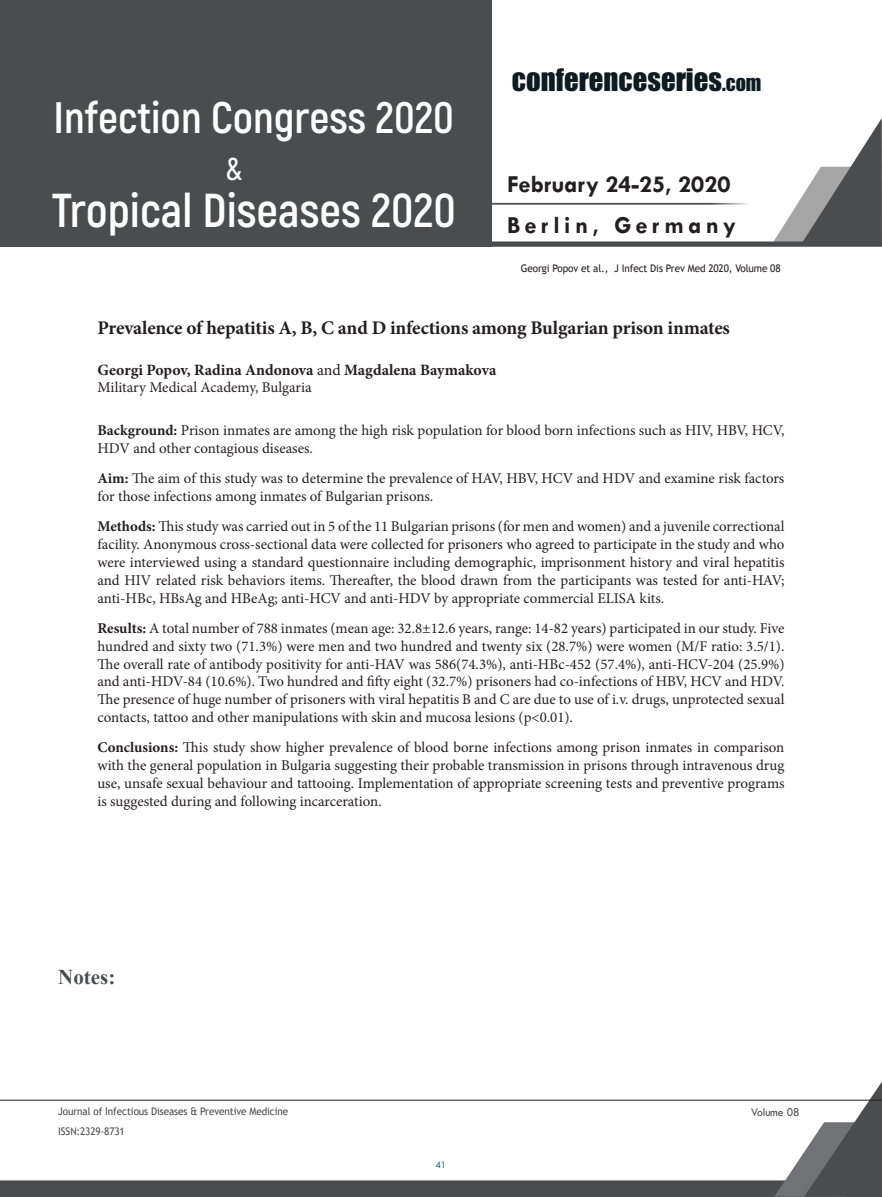
<style>
.page{position:relative;width:882px;height:1197px;background:#fff}
.page>*{position:absolute;margin:0;border:0;box-sizing:border-box;transform-origin:0 0}
.t1{font:700 47.6px "Akrobat";color:#fff}
.t2{font:700 44.1px "Akrobat";color:#fff}
.t3{font:600 31.5px "Akrobat";color:#fff}
.t4{font:28.7px "Impact";color:#101a21}
.t5{font:700 24.68px/41.1px "Tw Cen";letter-spacing:.02em;color:#231f20}
.t6{font:700 21px "Times New Roman";color:#4b4c4d}
.t7{font:700 19.25px "Minion Pro";letter-spacing:-.01em;color:#231f20}
.Name{font:700 15.75px "Minion Pro";color:#231f20}
.Abstract{font:14.88px/17.8px "Minion Pro";letter-spacing:-.005em;color:#231f20;text-align:justify}
.Affiliation{font:14.88px "Minion Pro";color:#231f20}
.t8{font:12.25px "Tw Cen";letter-spacing:-.01em;color:#4b4c4d;scale:.95 1}
.t9{font:10.5px "Trebuchet MS";letter-spacing:-.01em;color:#4b4c4d;scale:.95 1}
.t10{font:10.5px "Trebuchet MS";letter-spacing:-.01em;color:#231f20;scale:.95 1}
.t11{font:10.5px "Tw Cen";color:#1b6a76;scale:.95 1}
.s1{font-size:20.12px}
.s2{font-weight:400}
.s3{font-weight:700}
</style>
<div class="page">
<div style="left:0;top:0;width:492px;height:247px;background:#4b4c4d"></div>
<svg style="left:492px;top:118px;width:390px;height:129px"></svg>
<hr style="left:486px;top:203px;width:280px;height:2px;background:#4b4c4d">
<svg style="left:0;top:1081px;width:882px;height:116px"></svg>
<hr style="left:0;top:1100px;width:882px;height:1px;background:#231f20">
<h2 class="t2" style="left:54px;top:90px;width:402px">Infection Congress 2020</h2>
<h3 class="t3" style="left:225px;top:149px;width:20px">&amp;</h3>
<h1 class="t1" style="left:52px;top:181px;width:405px">Tropical Diseases 2020</h1>
<h3 class="t4" style="left:512px;top:57px;width:251px">CONFERENCESERIES<span class="s1">.COM</span></h3>
<h3 class="t5" style="left:507px;top:163px;width:230px">February 24-25, 2020<br>Berlin, Germany</h3>
<p class="t10" style="left:521px;top:262px;width:275px">Georgi Popov et al., J Infect Dis Prev Med 2020, Volume 08</p>
<p class="t7" style="left:97px;top:314px;width:634px">Prevalence of hepatitis A, B, C and D infections among Bulgarian prison inmates</p>
<p class="Name" style="left:97px;top:359px;width:400px">Georgi Popov, Radina Andonova <span class="s2">and</span> Magdalena Baymakova</p>
<p class="Affiliation" style="left:97px;top:378px;width:216px">Military Medical Academy, Bulgaria</p>
<p class="Abstract" style="left:97px;top:421px;width:689px"><span class="s3">Background:</span> Prison inmates are among the high risk population for blood born infections such as HIV, HBV, HCV,<br>HDV and other contagious diseases.</p>
<p class="Abstract" style="left:97px;top:470px;width:688px"><span class="s3">Aim:</span> The aim of this study was to determine the prevalence of HAV, HBV, HCV and HDV and examine risk factors for those infections among inmates of Bulgarian prisons.</p>
<p class="Abstract" style="left:97px;top:518px;width:689px"><span class="s3">Methods:</span> This study was carried out in 5 of the 11 Bulgarian prisons (for men and women) and a juvenile correctional facility. Anonymous cross-sectional data were collected for prisoners who agreed to participate in the study and who were interviewed using a standard questionnaire including demographic, imprisonment history and viral hepatitis and HIV related risk behaviors items. Thereafter, the blood drawn from the participants was tested for anti-HAV; anti-HBc, HBsAg and HBeAg; anti-HCV and anti-HDV by appropriate commercial ELISA kits.</p>
<p class="Abstract" style="left:97px;top:619px;width:689px"><span class="s3">Results:</span> A total number of 788 inmates (mean age: 32.8±12.6 years, range: 14-82 years) participated in our study. Five hundred and sixty two (71.3%) were men and two hundred and twenty six (28.7%) were women (M/F ratio: 3.5/1).<br>The overall rate of antibody positivity for anti-HAV was 586(74.3%), anti-HBc-452 (57.4%), anti-HCV-204 (25.9%) and anti-HDV-84 (10.6%). Two hundred and fifty eight (32.7%) prisoners had co-infections of HBV, HCV and HDV.<br>The presence of huge number of prisoners with viral hepatitis B and C are due to use of i.v. drugs, unprotected sexual contacts, tattoo and other manipulations with skin and mucosa lesions (p&lt;0.01).</p>
<p class="Abstract" style="left:97px;top:739px;width:689px"><span class="s3">Conclusions:</span> This study show higher prevalence of blood borne infections among prison inmates in comparison with the general population in Bulgaria suggesting their probable transmission in prisons through intravenous drug use, unsafe sexual behaviour and tattooing. Implementation of appropriate screening tests and preventive programs is suggested during and following incarceration.</p>
<h3 class="t6" style="left:58px;top:962px;width:59px">Notes:</h3>
<p class="t9" style="left:58px;top:1105px;width:244px">Journal of Infectious Diseases &amp; Preventive Medicine</p>
<p class="t8" style="left:751px;top:1104px;width:53px">Volume 08</p>
<p class="t9" style="left:58px;top:1125px;width:72px">ISSN:2329-8731</p>
<p class="t11" style="left:436px;top:1159px;width:13px">41</p>
</div>
